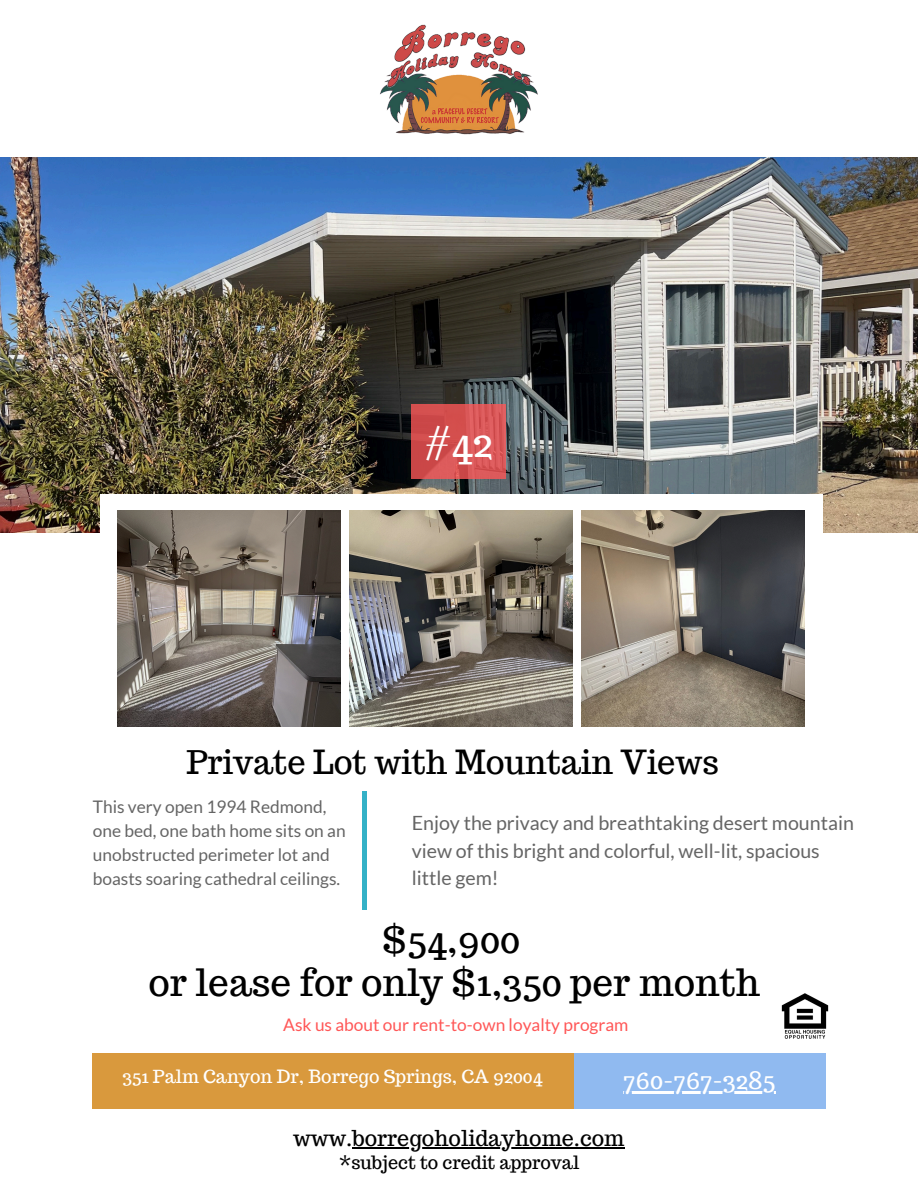
<style>
.page{position:relative;width:918px;height:1188px;background:#fff}
.page>*{position:absolute;margin:0;border:0;box-sizing:border-box;transform-origin:0 0}
.t1{font:39.6px "Trocchi";color:#fff}
.t2{font:36.9px "Trocchi";color:#000}
.t3{font:32.55px "Trocchi";color:#000}
.t4{font:24px "Trocchi";color:#fff}
.t5{font:21.45px "Trocchi";color:#000}
.t6{font:19.65px/27.3px "Lato";color:#656565}
.t7{font:18px "Trocchi";color:#fff}
.t8{font:18px "Trocchi";color:#000}
.t9{font:17.4px/24.2px "Lato";color:#656565}
.t10{font:17.25px "Lato";color:#ff5757}
</style>
<div class="page">
<img style="left:0;top:157px;width:918px;height:375px">
<svg style="left:412px;top:405px;width:94px;height:74px;background:#d45152"></svg>
<div style="left:100px;top:494px;width:722px;height:248px;background:#fff"></div>
<img style="left:117px;top:510px;width:223px;height:216px">
<img style="left:349px;top:510px;width:224px;height:216px">
<img style="left:582px;top:510px;width:223px;height:216px">
<img style="left:781px;top:993px;width:48px;height:46px">
<div style="left:93px;top:1054px;width:506px;height:55px;background:#d9993d"></div>
<div style="left:574px;top:1054px;width:252px;height:55px;background:#90baf0"></div>
<hr style="left:623px;top:1092px;width:152px;height:2px;background:#fff">
<hr style="left:363px;top:792px;width:4px;height:118px;background:#34b1c7">
<img style="left:380px;top:24px;width:158px;height:111px">
<hr style="left:352px;top:1147px;width:273px;height:2px;background:#000">
<p class="t1" style="left:425px;top:417px;width:69px">#42</p>
<p class="t3" style="left:186px;top:741px;width:534px">Private Lot with Mountain Views</p>
<h4 class="t9" style="left:93px;top:794px;width:254px">This very open 1994 Redmond, one bed, one bath home sits on an unobstructed perimeter lot and boasts soaring cathedral ceilings.</h4>
<h1 class="t2" style="left:382px;top:916px;width:139px">$54,900</h1>
<p class="t6" style="left:412px;top:809px;width:444px">Enjoy the privacy and breathtaking desert mountain view of this bright and colorful, well-lit, spacious little gem!</p>
<p class="t2" style="left:148px;top:959px;width:613px">or lease for only $1,350 per month</p>
<h1 class="t10" style="left:283px;top:1014px;width:347px">Ask us about our rent-to-own loyalty program</h1>
<p class="t7" style="left:122px;top:1065px;width:422px">351 Palm Canyon Dr, Borrego Springs, CA 92004</p>
<p class="t4" style="left:623px;top:1065px;width:154px">760-767-3285</p>
<p class="t5" style="left:293px;top:1124px;width:333px">www.borregoholidayhome.com</p>
<h2 class="t8" style="left:339px;top:1151px;width:242px">*subject to credit approval</h2>
</div>
